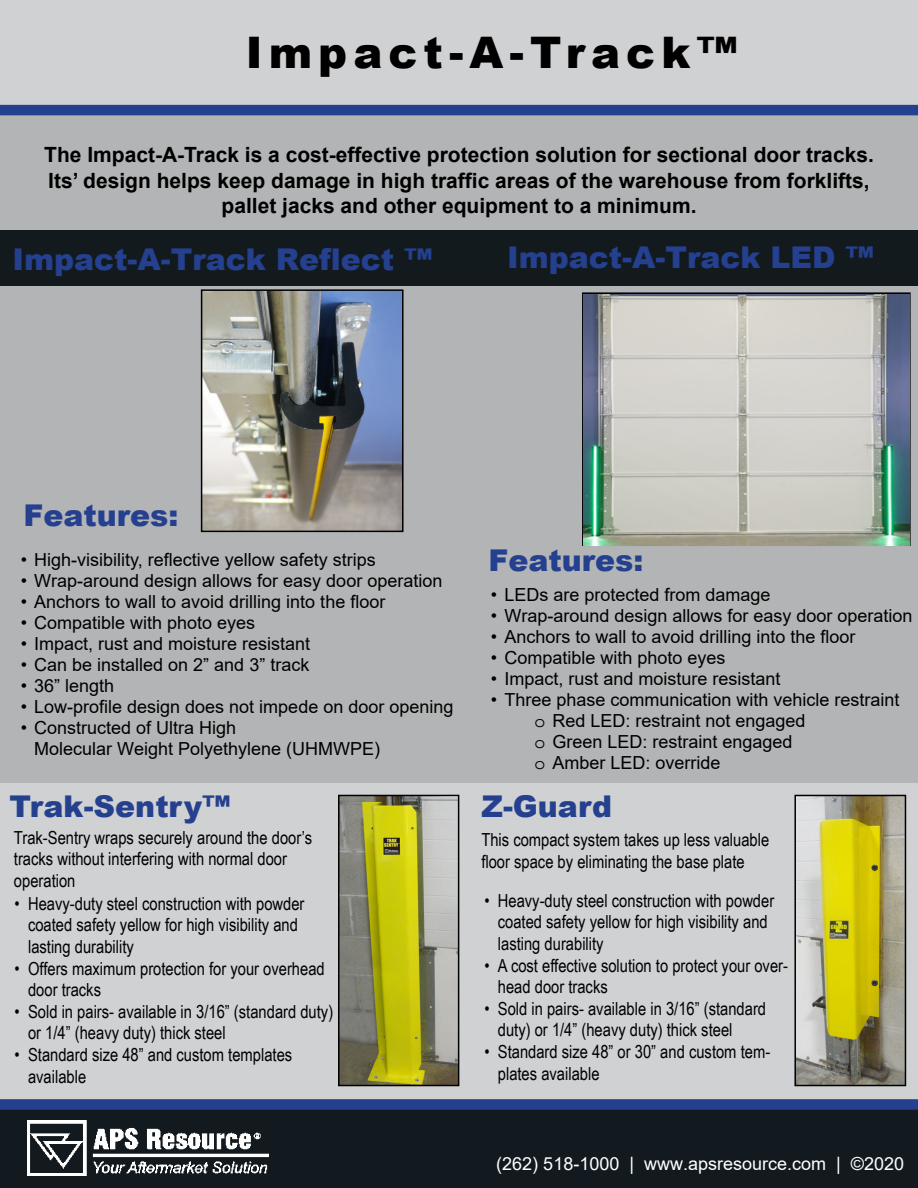
<style>
.page{position:relative;width:918px;height:1188px;background:#fff}
.page>*{position:absolute;margin:0;border:0;box-sizing:border-box;transform-origin:0 0}
.t1{font:900 43.5px "Arial";letter-spacing:.14em;color:#000}
.t2{font:900 30px "Arial";color:#24408e}
.t3{font:900 30px "Arial";color:#25408f}
.t4{font:700 21px/25.2px "Arial";color:#000;text-align:center}
.t5{font:18px/21.6px "Arial Narrow";color:#000}
.t6{font:18px/21px "Arial";color:#000}
.t7{font:18px "Arial";color:#fff}
.s1{font-family:"Courier Std"}
</style>
<div class="page">
<div style="left:0;top:114px;width:918px;height:669px;background:#b3b4b5"></div>
<div style="left:0;top:783px;width:918px;height:319px;background:#cfd1d2"></div>
<div style="left:0;top:1107px;width:918px;height:81px;background:#121a1f"></div>
<div style="left:0;top:1099px;width:918px;height:11px;background:#25408f"></div>
<div style="left:0;top:230px;width:918px;height:55px;background:#131a1e"></div>
<div style="left:0;top:0;width:918px;height:106px;background:#cfd1d2"></div>
<div style="left:0;top:105px;width:918px;height:10px;background:#25408f"></div>
<img style="left:27px;top:1121px;width:241px;height:55px">
<img style="left:204px;top:292px;width:197px;height:237px">
<div style="left:201px;top:289px;width:203px;height:243px;border:2px solid #000"></div>
<img style="left:797px;top:798px;width:106px;height:285px">
<div style="left:794px;top:795px;width:112px;height:291px;border:2px solid #000"></div>
<img style="left:341px;top:798px;width:115px;height:285px">
<div style="left:338px;top:795px;width:121px;height:291px;border:2px solid #000"></div>
<img style="left:584px;top:294px;width:326px;height:252px">
<h1 class="t1" style="left:246px;top:21px;width:494px">Impact-A-Track™</h1>
<p class="t4" style="left:44px;top:143px;width:831px">The Impact-A-Track is a cost-effective protection solution for sectional door tracks.<br>Its’ design helps keep damage in high traffic areas of the warehouse from forklifts, pallet jacks and other equipment to a minimum.</p>
<h2 class="t2" style="left:13px;top:237px;width:422px">Impact-A-Track Reflect ™</h2>
<h2 class="t2" style="left:507px;top:236px;width:368px">Impact-A-Track LED ™</h2>
<h2 class="t3" style="left:23px;top:494px;width:156px">Features:</h2>
<p class="t6" style="left:21px;top:549px;width:357px">• High-visibility, reflective yellow safety strips</p>
<p class="t6" style="left:21px;top:570px;width:423px">• Wrap-around design allows for easy door operation</p>
<p class="t6" style="left:21px;top:591px;width:366px">• Anchors to wall to avoid drilling into the floor</p>
<p class="t6" style="left:21px;top:612px;width:236px">• Compatible with photo eyes</p>
<p class="t6" style="left:21px;top:633px;width:291px">• Impact, rust and moisture resistant</p>
<p class="t6" style="left:21px;top:654px;width:290px">• Can be installed on 2” and 3” track</p>
<p class="t6" style="left:21px;top:675px;width:95px">• 36” length</p>
<p class="t6" style="left:21px;top:696px;width:434px">• Low-profile design does not impede on door opening</p>
<p class="t6" style="left:34px;top:717px;width:348px;text-indent:-14px">• Constructed of Ultra High<br>Molecular Weight Polyethylene (UHMWPE)</p>
<h2 class="t3" style="left:488px;top:539px;width:156px">Features:</h2>
<p class="t6" style="left:491px;top:584px;width:281px">• LEDs are protected from damage</p>
<p class="t6" style="left:491px;top:605px;width:423px">• Wrap-around design allows for easy door operation</p>
<p class="t6" style="left:491px;top:626px;width:366px">• Anchors to wall to avoid drilling into the floor</p>
<p class="t6" style="left:491px;top:647px;width:236px">• Compatible with photo eyes</p>
<p class="t6" style="left:491px;top:668px;width:291px">• Impact, rust and moisture resistant</p>
<p class="t6" style="left:534px;top:689px;width:367px;text-indent:-44px">• Three phase communication with vehicle restraint <span class="s1">o</span> Red LED: restraint not engaged<br><span class="s1">o</span> Green LED: restraint engaged<br><span class="s1">o</span> Amber LED: override</p>
<h2 class="t3" style="left:9px;top:784px;width:223px">Trak-Sentry™</h2>
<h2 class="t3" style="left:481px;top:784px;width:132px">Z-Guard</h2>
<p class="t5" style="left:14px;top:826px;width:300px">Trak-Sentry wraps securely around the door’s tracks without interfering with normal door operation</p>
<p class="t5" style="left:481px;top:828px;width:289px">This compact system takes up less valuable floor space by eliminating the base plate</p>
<p class="t5" style="left:498px;top:889px;width:278px;text-indent:-14px">• Heavy-duty steel construction with powder coated safety yellow for high visibility and lasting durability</p>
<p class="t5" style="left:498px;top:954px;width:292px;text-indent:-14px">• A cost effective solution to protect your over&shy;head door tracks</p>
<p class="t5" style="left:498px;top:997px;width:270px;text-indent:-14px">• Sold in pairs- available in 3/16” (standard duty) or 1/4” (heavy duty) thick steel</p>
<p class="t5" style="left:498px;top:1040px;width:274px;text-indent:-14px">• Standard size 48” or 30” and custom tem&shy;plates available</p>
<p class="t5" style="left:28px;top:892px;width:278px;text-indent:-14px">• Heavy-duty steel construction with powder coated safety yellow for high visibility and lasting durability</p>
<p class="t5" style="left:28px;top:957px;width:298px;text-indent:-14px">• Offers maximum protection for your overhead door tracks</p>
<p class="t5" style="left:28px;top:1000px;width:307px;text-indent:-14px">• Sold in pairs- available in 3/16” (standard duty) or 1/4” (heavy duty) thick steel</p>
<p class="t5" style="left:28px;top:1043px;width:266px;text-indent:-14px">• Standard size 48” and custom templates available</p>
<p class="t7" style="left:496px;top:1152px;width:409px">(262) 518-1000 | www.apsresource.com | ©2020</p>
</div>
